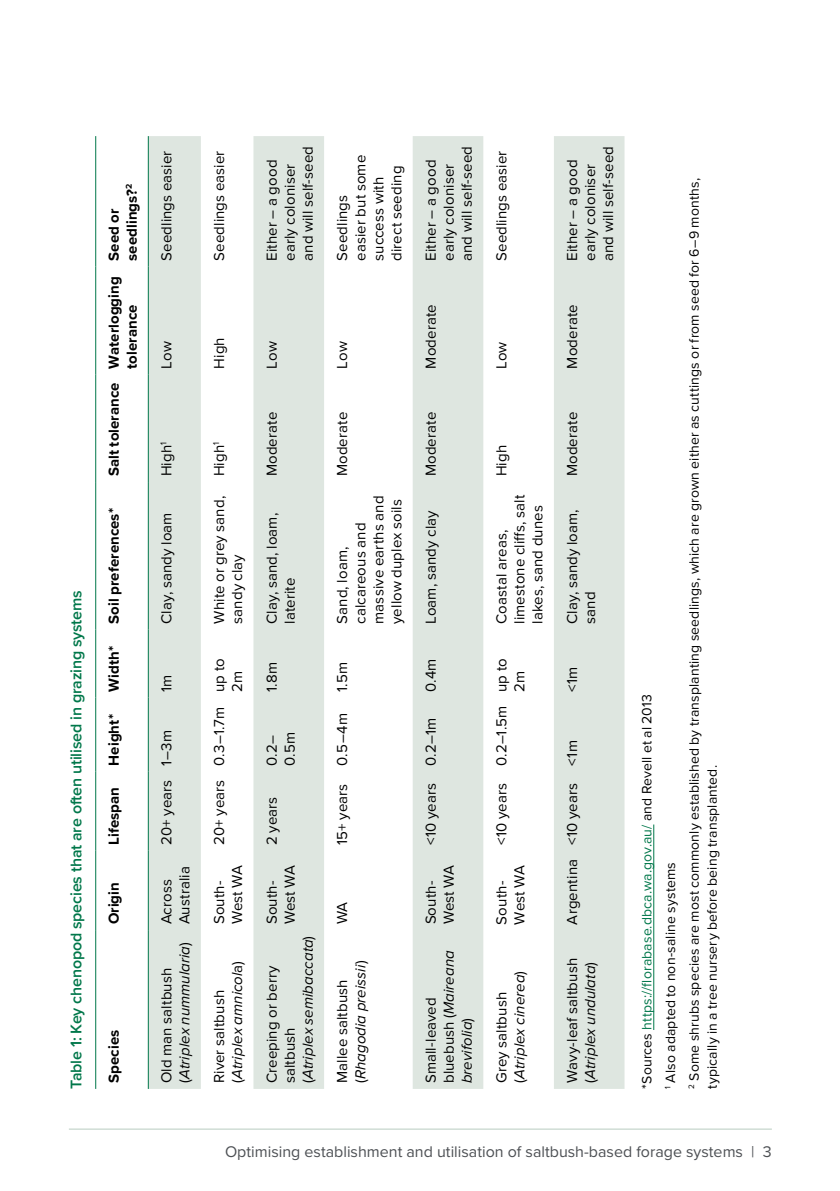
<style>
.page{position:relative;width:840px;height:1191px;background:#fff}
.page>*{position:absolute;margin:0;border:0;box-sizing:border-box;transform-origin:0 0}
.t1{font:16px "Proxima Nova";color:#4d5054}
.t2{font:600 16px "Proxima Nova";letter-spacing:-.01em;color:#00774a}
.t3{font:15px/18px "Proxima Nova";letter-spacing:.01em;color:#000}
.t4{font:700 15px/18px "Proxima Nova";letter-spacing:.005em;color:#000}
.t5{font:italic 15px/18px "Proxima Nova";letter-spacing:.005em;color:#000}
.t6{font:14px/23.6px "Proxima Nova";letter-spacing:.01em;color:#000}
.s1{font-style:normal}
.s2{font-style:italic}
.s3{color:#00774a}
</style>
<div class="page">
<hr style="left:653px;top:824px;width:1px;height:206px;background:#00774a">
<svg style="left:149px;top:136px;width:475px;height:953px;fill:#dee6e0"></svg>
<hr style="left:95px;top:930px;width:1px;height:159px;background:#00774a">
<hr style="left:95px;top:850px;width:1px;height:80px;background:#00774a">
<hr style="left:95px;top:771px;width:1px;height:79px;background:#00774a">
<hr style="left:95px;top:697px;width:1px;height:74px;background:#00774a">
<hr style="left:95px;top:629px;width:1px;height:68px;background:#00774a">
<hr style="left:95px;top:482px;width:1px;height:147px;background:#00774a">
<hr style="left:95px;top:374px;width:1px;height:108px;background:#00774a">
<hr style="left:95px;top:266px;width:1px;height:108px;background:#00774a">
<hr style="left:95px;top:136px;width:1px;height:130px;background:#00774a">
<hr style="left:148px;top:930px;width:1px;height:159px;background:#00774a">
<hr style="left:148px;top:850px;width:1px;height:80px;background:#00774a">
<hr style="left:148px;top:771px;width:1px;height:79px;background:#00774a">
<hr style="left:148px;top:697px;width:1px;height:74px;background:#00774a">
<hr style="left:148px;top:629px;width:1px;height:68px;background:#00774a">
<hr style="left:148px;top:482px;width:1px;height:147px;background:#00774a">
<hr style="left:148px;top:374px;width:1px;height:108px;background:#00774a">
<hr style="left:148px;top:266px;width:1px;height:108px;background:#00774a">
<hr style="left:148px;top:136px;width:1px;height:130px;background:#00774a">
<hr style="left:69px;top:1128px;width:702px;height:1px;background:#b8ccc0">
<p class="t2" style="left:64px;top:1089px;width:500px;rotate:-90deg">Table 1: Key chenopod species that are often utilised in grazing systems</p>
<p class="t4" style="left:104px;top:261px;width:79px;rotate:-90deg">Seed or seedlings?<sup>2</sup></p>
<p class="t4" style="left:104px;top:369px;width:94px;text-indent:-108px;rotate:-90deg">Salt tolerance Waterlogging tolerance</p>
<p class="t4" style="left:104px;top:624px;width:117px;rotate:-90deg">Soil preferences*</p>
<p class="t4" style="left:104px;top:692px;width:47px;rotate:-90deg">Width*</p>
<p class="t4" style="left:104px;top:765px;width:53px;rotate:-90deg">Height*</p>
<p class="t4" style="left:104px;top:845px;width:59px;rotate:-90deg">Lifespan</p>
<p class="t4" style="left:104px;top:924px;width:44px;rotate:-90deg">Origin</p>
<p class="t4" style="left:104px;top:1083px;width:55px;rotate:-90deg">Species</p>
<p class="t3" style="left:157px;top:261px;width:112px;rotate:-90deg">Seedlings easier</p>
<p class="t3" style="left:209px;top:261px;width:112px;rotate:-90deg">Seedlings easier</p>
<p class="t3" style="left:157px;top:369px;width:29px;rotate:-90deg">Low</p>
<p class="t3" style="left:209px;top:369px;width:33px;rotate:-90deg">High</p>
<p class="t3" style="left:157px;top:476px;width:36px;rotate:-90deg">High<sup>1</sup></p>
<p class="t3" style="left:157px;top:624px;width:113px;rotate:-90deg">Clay, sandy loam</p>
<p class="t3" style="left:157px;top:692px;width:19px;rotate:-90deg">1m</p>
<p class="t3" style="left:157px;top:845px;width:116px;rotate:-90deg">20+ years 1–3m</p>
<p class="t3" style="left:157px;top:924px;width:60px;rotate:-90deg">Across<br>Australia</p>
<p class="t5" style="left:157px;top:1083px;width:142px;rotate:-90deg"><span class="s1">Old man saltbush (</span>Atriplex nummularia<span class="s1">)</span></p>
<p class="t3" style="left:209px;top:476px;width:36px;rotate:-90deg">High<sup>1</sup></p>
<p class="t3" style="left:209px;top:624px;width:129px;rotate:-90deg">White or grey sand, sandy clay</p>
<p class="t3" style="left:209px;top:692px;width:35px;text-indent:-153px;rotate:-90deg">20+ years 0.3–1.7m up to<br>2m</p>
<p class="t3" style="left:209px;top:924px;width:61px;rotate:-90deg">South-<br>West WA</p>
<p class="t3" style="left:209px;top:1083px;width:124px;rotate:-90deg">River saltbush (<span class="s2">Atriplex amnicol</span>a)</p>
<p class="t3" style="left:262px;top:261px;width:116px;rotate:-90deg">Either – a good early coloniser and will self-seed</p>
<p class="t3" style="left:262px;top:369px;width:29px;rotate:-90deg">Low</p>
<p class="t3" style="left:262px;top:476px;width:66px;rotate:-90deg">Moderate</p>
<p class="t3" style="left:262px;top:624px;width:112px;rotate:-90deg">Clay, sand, loam, laterite</p>
<p class="t3" style="left:262px;top:692px;width:32px;rotate:-90deg">1.8m</p>
<p class="t3" style="left:262px;top:765px;width:35px;rotate:-90deg">0.2–<br>0.5m</p>
<p class="t3" style="left:262px;top:845px;width:50px;rotate:-90deg">2 years</p>
<p class="t3" style="left:262px;top:924px;width:61px;rotate:-90deg">South-<br>West WA</p>
<p class="t3" style="left:262px;top:1083px;width:149px;rotate:-90deg">Creeping or berry saltbush<br>(<span class="s2">Atriplex semibaccata</span>)</p>
<p class="t3" style="left:332px;top:261px;width:107px;rotate:-90deg">Seedlings easier but some success with direct seeding</p>
<p class="t3" style="left:332px;top:369px;width:29px;rotate:-90deg">Low</p>
<p class="t3" style="left:332px;top:476px;width:66px;rotate:-90deg">Moderate</p>
<p class="t3" style="left:332px;top:624px;width:130px;rotate:-90deg">Sand, loam, calcareous and massive earths and yellow duplex soils</p>
<p class="t3" style="left:332px;top:692px;width:32px;rotate:-90deg">1.5m</p>
<p class="t3" style="left:332px;top:845px;width:133px;rotate:-90deg">15+ years 0.5–4m</p>
<p class="t3" style="left:332px;top:924px;width:24px;rotate:-90deg">WA</p>
<p class="t3" style="left:332px;top:1083px;width:124px;rotate:-90deg">Mallee saltbush (<span class="s2">Rhagodia preissii</span>)</p>
<p class="t3" style="left:421px;top:261px;width:116px;rotate:-90deg">Either – a good early coloniser and will self-seed</p>
<p class="t3" style="left:421px;top:369px;width:66px;rotate:-90deg">Moderate</p>
<p class="t3" style="left:421px;top:476px;width:66px;rotate:-90deg">Moderate</p>
<p class="t3" style="left:421px;top:624px;width:115px;rotate:-90deg">Loam, sandy clay</p>
<p class="t3" style="left:421px;top:692px;width:35px;rotate:-90deg">0.4m</p>
<p class="t3" style="left:421px;top:845px;width:128px;rotate:-90deg">&lt;10 years 0.2–1m</p>
<p class="t3" style="left:421px;top:924px;width:61px;rotate:-90deg">South-<br>West WA</p>
<p class="t3" style="left:421px;top:1083px;width:134px;rotate:-90deg">Small-leaved bluebush (<span class="s2">Maireana brevifolia</span>)</p>
<p class="t3" style="left:491px;top:261px;width:112px;rotate:-90deg">Seedlings easier</p>
<p class="t3" style="left:491px;top:369px;width:29px;rotate:-90deg">Low</p>
<p class="t3" style="left:491px;top:476px;width:33px;rotate:-90deg">High</p>
<p class="t3" style="left:491px;top:624px;width:131px;rotate:-90deg">Coastal areas, limestone cliffs, salt lakes, sand dunes</p>
<p class="t3" style="left:491px;top:692px;width:35px;text-indent:-153px;rotate:-90deg">&lt;10 years 0.2–1.5m up to<br>2m</p>
<p class="t3" style="left:491px;top:924px;width:61px;rotate:-90deg">South-<br>West WA</p>
<p class="t5" style="left:491px;top:1083px;width:114px;rotate:-90deg"><span class="s1">Grey saltbush (</span>Atriplex cinerea<span class="s1">)</span></p>
<p class="t3" style="left:562px;top:261px;width:116px;rotate:-90deg">Either – a good early coloniser and will self-seed</p>
<p class="t3" style="left:562px;top:369px;width:66px;rotate:-90deg">Moderate</p>
<p class="t3" style="left:562px;top:476px;width:66px;rotate:-90deg">Moderate</p>
<p class="t3" style="left:562px;top:624px;width:116px;rotate:-90deg">Clay, sandy loam, sand</p>
<p class="t3" style="left:562px;top:692px;width:27px;rotate:-90deg">&lt;1m</p>
<p class="t3" style="left:562px;top:924px;width:186px;rotate:-90deg">Argentina &lt;10 years &lt;1m</p>
<p class="t3" style="left:562px;top:1083px;width:127px;rotate:-90deg">Wavy-leaf saltbush (<span class="s2">Atriplex undulata</span>)</p>
<p class="t6" style="left:634px;top:1089px;width:912px;rotate:-90deg">*Sources <span class="s3">https://florabase.dbca.wa.gov.au/</span> and Revell et al 2013<br><sup>1</sup> Also adapted to non-saline systems<br><sup>2</sup> Some shrubs species are most commonly established by transplanting seedlings, which are grown either as cuttings or from seed for 6–9 months,</p>
<p class="t6" style="left:699px;top:1089px;width:325px;rotate:-90deg">typically in a tree nursery before being transplanted.</p>
<p class="t1" style="left:225px;top:1139px;width:548px">Optimising establishment and utilisation of saltbush-based forage systems | 3</p>
</div>
